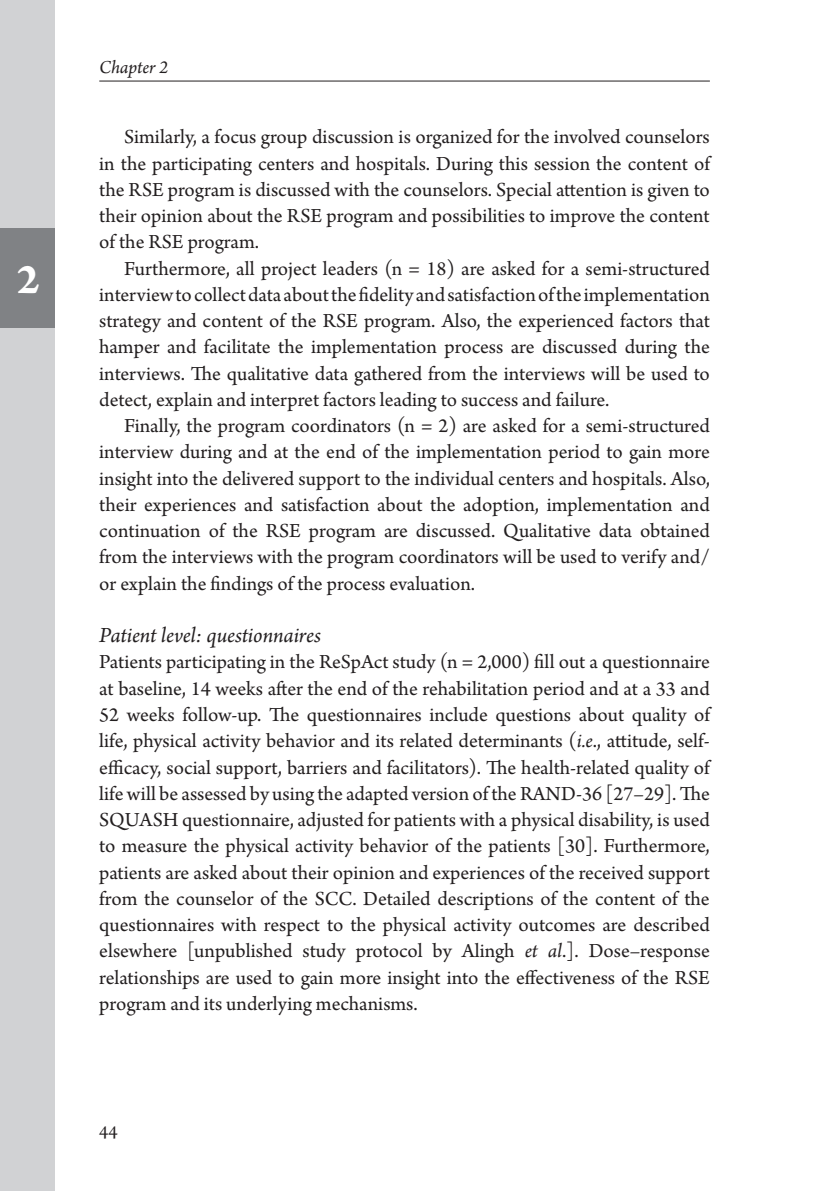
<style>
.page{position:relative;width:834px;height:1191px;background:#fff}
.page>*{position:absolute;margin:0;border:0;box-sizing:border-box;transform-origin:0 0}
.t1{font:700 45.5px "Arno Pro";color:#fff}
.t2{font:italic 22.75px "Arno Pro";letter-spacing:-.005em;color:#231f20}
.Normal__Web{font:21px/26.2px "Arno Pro";color:#231f20;text-align:justify}
.t3{font:italic 19.25px "Arno Pro";letter-spacing:-.005em;color:#231f20}
.t4{font:19.25px "Arno Pro";color:#231f20}
.s1{font-style:italic}
</style>
<div class="page">
<hr style="left:99px;top:81px;width:610px;height:1px;background:#231f20">
<div style="left:0;top:0;width:55px;height:1191px;background:#d1d2d4"></div>
<div style="left:0;top:228px;width:55px;height:99px;background:#808285"></div>
<h1 class="t1" style="left:17px;top:253px;width:25px">2</h1>
<p class="t3" style="left:99px;top:56px;width:71px">Chapter 2</p>
<p class="Normal__Web" style="left:99px;top:125px;width:612px;text-indent:25px">Similarly, a focus group discussion is organized for the involved counselors in the participating centers and hospitals. During this session the content of the RSE program is discussed with the counselors. Special attention is given to their opinion about the RSE program and possibilities to improve the content of the RSE program.</p>
<p class="Normal__Web" style="left:99px;top:256px;width:612px;text-indent:25px">Furthermore, all project leaders (n = 18) are asked for a semi-structured interview to collect data about the fidelity and satisfaction of the implementation strategy and content of the RSE program. Also, the experienced factors that hamper and facilitate the implementation process are discussed during the interviews. The qualitative data gathered from the interviews will be used to detect, explain and interpret factors leading to success and failure.</p>
<p class="Normal__Web" style="left:99px;top:414px;width:612px;text-indent:25px">Finally, the program coordinators (n = 2) are asked for a semi-structured interview during and at the end of the implementation period to gain more insight into the delivered support to the individual centers and hospitals. Also, their experiences and satisfaction about the adoption, implementation and continuation of the RSE program are discussed. Qualitative data obtained from the interviews with the program coordinators will be used to verify and/ or explain the findings of the process evaluation.</p>
<p class="t2" style="left:99px;top:622px;width:223px">Patient level: questionnaires</p>
<p class="Normal__Web" style="left:99px;top:650px;width:612px">Patients participating in the ReSpAct study (n = 2,000) fill out a questionnaire at baseline, 14 weeks after the end of the rehabilitation period and at a 33 and 52 weeks follow-up. The questionnaires include questions about quality of life, physical activity behavior and its related determinants (<span class="s1">i.e</span>., attitude, self&shy;efficacy, social support, barriers and facilitators). The health-related quality of life will be assessed by using the adapted version of the RAND-36 [27–29]. The SQUASH questionnaire, adjusted for patients with a physical disability, is used to measure the physical activity behavior of the patients [30]. Furthermore, patients are asked about their opinion and experiences of the received support from the counselor of the SCC. Detailed descriptions of the content of the questionnaires with respect to the physical activity outcomes are described elsewhere [unpublished study protocol by Alingh <span class="s1">et al</span>.]. Dose–response relationships are used to gain more insight into the effectiveness of the RSE program and its underlying mechanisms.</p>
<p class="t4" style="left:99px;top:1121px;width:20px">44</p>
</div>
